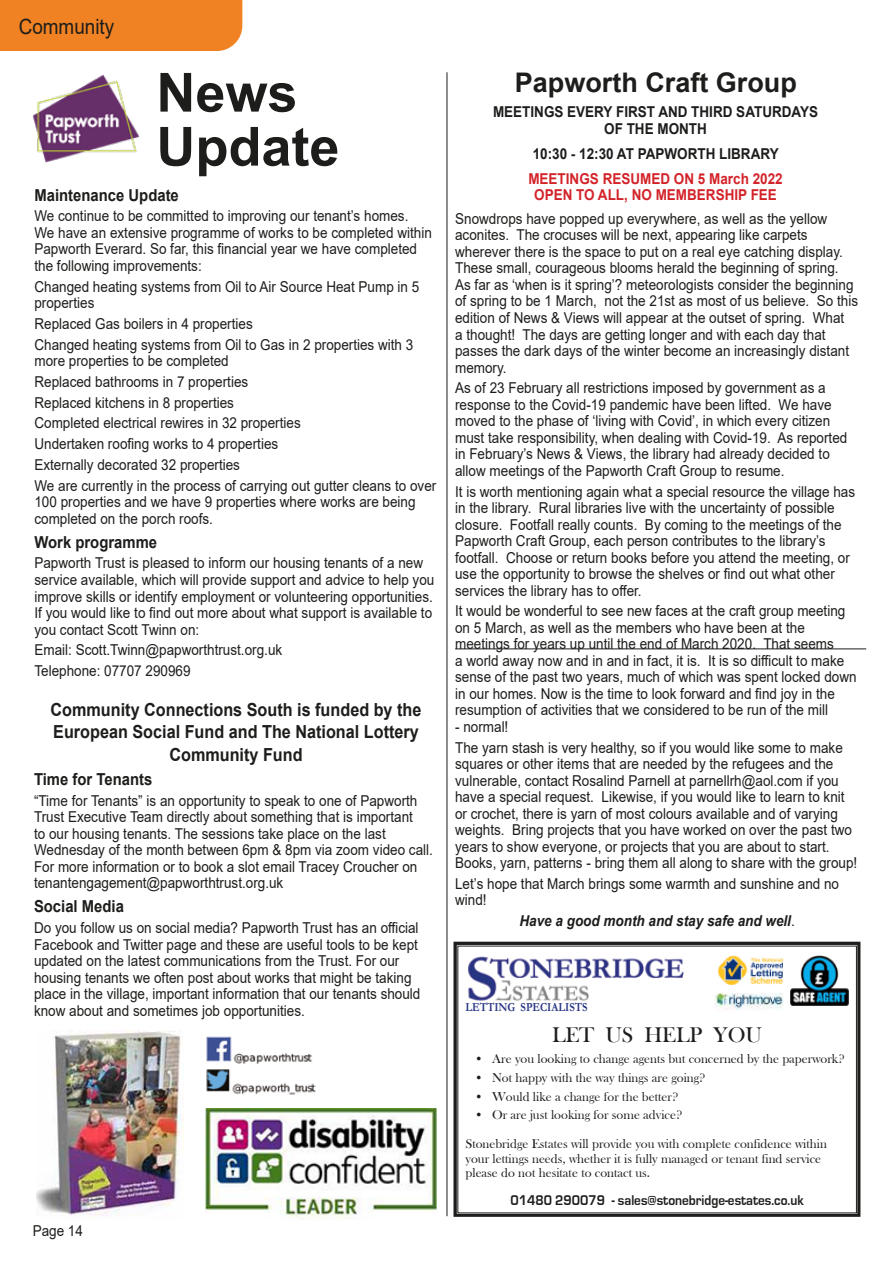
<style>
.page{position:relative;width:893px;height:1263px;background:#fff}
.page>*{position:absolute;margin:0;border:0;box-sizing:border-box;transform-origin:0 0}
.t1{font:700 54px/54px "Arial";color:#1d1d1b}
.t2{font:700 27px "Arial";color:#1d1d1b}
.t3{font:21.75px "Bask Old Face";color:#1d1d1b}
.t4{font:21px "Arial";color:#1d1d1b;scale:.9 1}
.t5{font:700 18px/22.5px "Arial";color:#1d1d1b;text-align:center;scale:.9 1}
.t6{font:700 16.5px "Arial";color:#1d1d1b;scale:.9 1}
.t7{font:15px/16.5px "Arial";color:#1d1d1b;scale:.9 1}
.t8{font:700 15px/16.5px "Arial";color:#1d1d1b;text-align:center;scale:.9 1}
.t9{font:700 15px/16.5px "Arial";color:#d3232a;text-align:center;scale:.9 1}
.t10{font:italic 700 15px "Arial";color:#1d1d1b;scale:.9 1}
.t11{font:700 14.55px "Eurostile";color:#1d1d1b;scale:.91 1}
.t12{font:13.05px/14.5px "Bask Old Face";color:#1d1d1b}
.t13{font:700 12.3px "Garamond";color:#283583;scale:.86 1}
.s1{font-weight:400;font-style:normal}
</style>
<div class="page">
<div style="left:0;top:0;width:242px;height:51px;background:#f08223"></div>
<img style="left:33px;top:75px;width:106px;height:88px">
<img style="left:36px;top:1030px;width:147px;height:186px">
<img style="left:205px;top:1108px;width:231px;height:111px">
<img style="left:206px;top:1036px;width:110px;height:59px">
<hr style="left:455px;top:648px;width:411px;height:1px;background:#1d1d1b">
<hr style="left:447px;top:72px;width:1px;height:1144px;background:#1d1d1b">
<svg style="left:457px;top:946px;width:392px;height:267px"></svg>
<img style="left:717px;top:956px;width:66px;height:29px">
<img style="left:714px;top:993px;width:69px;height:19px">
<img style="left:790px;top:956px;width:58px;height:49px">
<div style="left:453px;top:942px;width:407px;height:275px;border:3px solid #1d1d1b"></div>
<h3 class="t4" style="left:19px;top:13px;width:108px">Community</h3>
<h1 class="t1" style="left:156px;top:66px;width:185px">News<br>Update</h1>
<h2 class="t2" style="left:515px;top:63px;width:284px">Papworth Craft Group</h2>
<p class="t8" style="left:493px;top:104px;width:363px">MEETINGS EVERY FIRST AND THIRD SATURDAYS<br>OF THE MONTH</p>
<p class="t8" style="left:533px;top:145px;width:275px">10:30 - 12:30 AT PAPWORTH LIBRARY</p>
<p class="t9" style="left:528px;top:170px;width:284px">MEETINGS RESUMED ON 5 March 2022<br>OPEN TO ALL, NO MEMBERSHIP FEE</p>
<p class="t7" style="left:455px;top:210px;width:449px">Snowdrops have popped up everywhere, as well as the yellow aconites. The crocuses will be next, appearing like carpets wherever there is the space to put on a real eye catching display.<br>These small, courageous blooms herald the beginning of spring.<br>As far as ‘when is it spring’? meteorologists consider the beginning of spring to be 1 March, not the 21st as most of us believe. So this edition of News &amp; Views will appear at the outset of spring. What<br>a thought! The days are getting longer and with each day that passes the dark days of the winter become an increasingly distant memory.</p>
<p class="t7" style="left:455px;top:380px;width:437px">As of 23 February all restrictions imposed by government as a response to the Covid-19 pandemic have been lifted. We have moved to the phase of ‘living with Covid’, in which every citizen must take responsibility, when dealing with Covid-19. As reported in February’s News &amp; Views, the library had already decided to allow meetings of the Papworth Craft Group to resume.</p>
<p class="t7" style="left:455px;top:483px;width:446px">It is worth mentioning again what a special resource the village has in the library. Rural libraries live with the uncertainty of possible closure. Footfall really counts. By coming to the meetings of the Papworth Craft Group, each person contributes to the library’s footfall. Choose or return books before you attend the meeting, or use the opportunity to browse the shelves or find out what other services the library has to offer.</p>
<p class="t7" style="left:455px;top:603px;width:448px">It would be wonderful to see new faces at the craft group meeting on 5 March, as well as the members who have been at the meetings for years up until the end of March 2020. That seems<br>a world away now and in and in fact, it is. It is so difficult to make sense of the past two years, much of which was spent locked down in our homes. Now is the time to look forward and find joy in the resumption of activities that we considered to be run of the mill</p>
<p class="t7" style="left:455px;top:716px;width:432px;line-height:20.7px">- normal!<br>The yarn stash is very healthy, so if you would like some to make</p>
<p class="t7" style="left:455px;top:755px;width:448px">squares or other items that are needed by the refugees and the vulnerable, contact Rosalind Parnell at parnellrh@aol.com if you have a special request. Likewise, if you would like to learn to knit or crochet, there is yarn of most colours available and of varying weights. Bring projects that you have worked on over the past two years to show everyone, or projects that you are about to start.<br>Books, yarn, patterns - bring them all along to share with the group!</p>
<p class="t7" style="left:455px;top:875px;width:428px">Let’s hope that March brings some warmth and sunshine and no wind!</p>
<p class="t10" style="left:519px;top:911px;width:307px">Have a good month and stay safe and well<span class="s1">.</span></p>
<p class="t6" style="left:34px;top:183px;width:162px">Maintenance Update</p>
<p class="t7" style="left:34px;top:208px;width:443px">We continue to be committed to improving our tenant’s homes.<br>We have an extensive programme of works to be completed within Papworth Everard. So far, this financial year we have completed the following improvements:</p>
<p class="t7" style="left:34px;top:278px;width:429px">Changed heating systems from Oil to Air Source Heat Pump in 5 properties</p>
<p class="t7" style="left:34px;top:313px;width:423px;line-height:20.7px">Replaced Gas boilers in 4 properties<br>Changed heating systems from Oil to Gas in 2 properties with 3</p>
<p class="t7" style="left:34px;top:350px;width:448px;line-height:20.7px">more properties to be completed<br>Replaced bathrooms in 7 properties<br>Replaced kitchens in 8 properties<br>Completed electrical rewires in 32 properties<br>Undertaken roofing works to 4 properties<br>Externally decorated 32 properties<br>We are currently in the process of carrying out gutter cleans to over</p>
<p class="t7" style="left:34px;top:493px;width:425px">100 properties and we have 9 properties where works are being completed on the porch roofs.</p>
<p class="t6" style="left:34px;top:530px;width:138px">Work programme</p>
<p class="t7" style="left:34px;top:555px;width:446px">Papworth Trust is pleased to inform our housing tenants of a new service available, which will provide support and advice to help you improve skills or identify employment or volunteering opportunities.<br>If you would like to find out more about what support is available to you contact Scott Twinn on:</p>
<p class="t7" style="left:34px;top:639px;width:277px;line-height:20.7px">Email: Scott.Twinn@papworthtrust.org.uk<br>Telephone: 07707 290969</p>
<p class="t5" style="left:51px;top:698px;width:414px">Community Connections South is funded by the<br>European Social Fund and The National Lottery<br>Community Fund</p>
<p class="t6" style="left:34px;top:767px;width:133px">Time for Tenants</p>
<p class="t7" style="left:34px;top:792px;width:445px">“Time for Tenants” is an opportunity to speak to one of Papworth Trust Executive Team directly about something that is important<br>to our housing tenants. The sessions take place on the last Wednesday of the month between 6pm &amp; 8pm via zoom video call.<br>For more information or to book a slot email Tracey Croucher on tenantengagement@papworthtrust.org.uk</p>
<p class="t6" style="left:34px;top:895px;width:101px">Social Media</p>
<p class="t7" style="left:34px;top:919px;width:431px">Do you follow us on social media? Papworth Trust has an official Facebook and Twitter page and these are useful tools to be kept updated on the latest communications from the Trust. For our housing tenants we often post about works that might be taking place in the village, important information that our tenants should know about and sometimes job opportunities.</p>
<p class="t13" style="left:466px;top:998px;width:143px">LETTING SPECIALISTS</p>
<h3 class="t3" style="left:552px;top:1023px;width:212px">LET US HELP YOU</h3>
<p class="t7" style="left:33px;top:1223px;width:57px">Page 14</p>
<p class="t12" style="left:474px;top:1052px;width:372px">• Are you looking to change agents but concerned by the paperwork?</p>
<p class="t12" style="left:474px;top:1070px;width:232px">• Not happy with the way things are going?</p>
<p class="t12" style="left:474px;top:1089px;width:205px">• Would like a change for the better?</p>
<p class="t12" style="left:474px;top:1108px;width:209px">• Or are just looking for some advice?</p>
<p class="t12" style="left:466px;top:1137px;width:363px">Stonebridge Estates will provide you with complete confidence within your lettings needs, whether it is fully managed or tenant find service please do not hesitate to contact us.</p>
<p class="t11" style="left:510px;top:1192px;width:324px">01480 290079 - sales@stonebridge-estates.co.uk</p>
</div>
